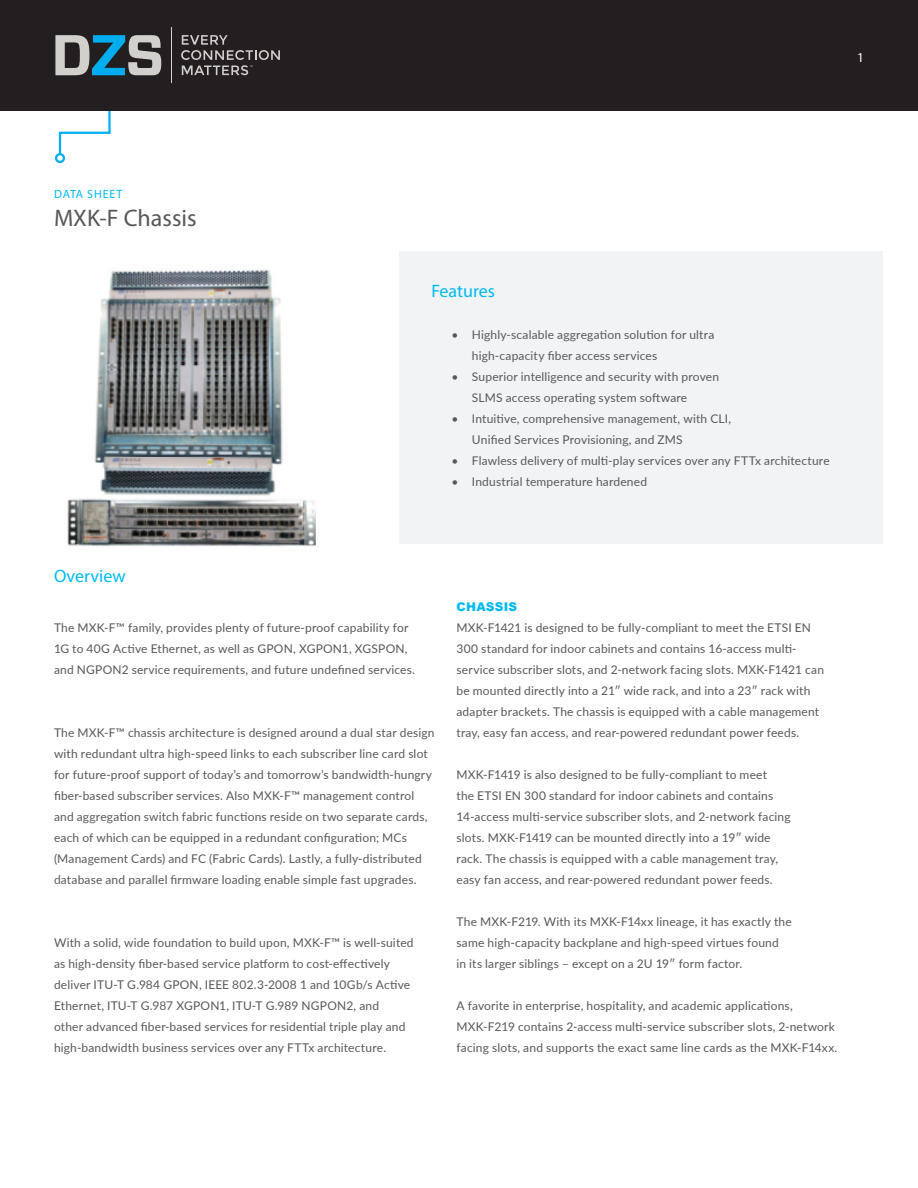
<style>
.page{position:relative;width:918px;height:1188px;background:#fff}
.page>*{position:absolute;margin:0;border:0;box-sizing:border-box;transform-origin:0 0}
.Product_Title{font:24px "Myriad Pro";color:#57585a}
.t1{font:18px "Myriad Pro";color:#00baf1}
.t2{font:13.5px "Myriad Pro";color:#fff}
.t3{font:12px/21px "Lato";letter-spacing:.015em;color:#57585a}
.Data_Sheet{font:12px "Myriad Pro";letter-spacing:.07em;color:#00baf1}
.t4{font:900 12px "Arial";letter-spacing:.02em;color:#00baf1}
</style>
<div class="page">
<img style="left:67px;top:269px;width:249px;height:278px">
<div style="left:399px;top:251px;width:484px;height:293px;background:#f2f3f4"></div>
<div style="left:55px;top:153px;width:10px;height:10px;border:2px solid #00aeef;border-radius:50%"></div>
<svg style="left:58px;top:110px;width:54px;height:45px"></svg>
<div style="left:0;top:0;width:918px;height:110px;background:#231f20"></div>
<svg style="left:55px;top:35px;width:106px;height:40px"></svg>
<svg style="left:181px;top:35px;width:99px;height:40px"></svg>
<hr style="left:171px;top:27px;width:1px;height:56px;background:#d2d0cd">
<p class="t2" style="left:857px;top:49px;width:8px">1</p>
<p class="Data_Sheet" style="left:54px;top:186px;width:70px">DATA SHEET</p>
<p class="Product_Title" style="left:54px;top:204px;width:144px">MXK-F Chassis</p>
<h2 class="t1" style="left:54px;top:565px;width:73px">Overview</h2>
<h2 class="t1" style="left:431px;top:280px;width:65px">Features</h2>
<p class="t3" style="left:472px;top:323px;width:244px;text-indent:-20px">• Highly-scalable aggregation solution for ultra high-capacity fiber access services</p>
<p class="t3" style="left:472px;top:365px;width:249px;text-indent:-20px">• Superior intelligence and security with proven<br>SLMS access operating system software</p>
<p class="t3" style="left:472px;top:407px;width:261px;text-indent:-20px">• Intuitive, comprehensive management, with CLI,<br>Unified Services Provisioning, and ZMS</p>
<p class="t3" style="left:452px;top:449px;width:380px">• Flawless delivery of multi-play services over any FTTx architecture</p>
<p class="t3" style="left:452px;top:470px;width:197px">• Industrial temperature hardened</p>
<p class="t3" style="left:54px;top:617px;width:363px">The MXK-F™ family, provides plenty of future-proof capability for<br>1G to 40G Active Ethernet, as well as GPON, XGPON1, XGSPON, and NGPON2 service requirements, and future undefined services.</p>
<p class="t3" style="left:54px;top:722px;width:382px">The MXK-F™ chassis architecture is designed around a dual star design with redundant ultra high-speed links to each subscriber line card slot for future-proof support of today’s and tomorrow’s bandwidth-hungry fiber-based subscriber services. Also MXK-F™ management control and aggregation switch fabric functions reside on two separate cards, each of which can be equipped in a redundant configuration; MCs (Management Cards) and FC (Fabric Cards). Lastly, a fully-distributed database and parallel firmware loading enable simple fast upgrades.</p>
<p class="t3" style="left:54px;top:932px;width:361px">With a solid, wide foundation to build upon, MXK-F™ is well-suited as high-density fiber-based service platform to cost-effectively deliver ITU-T G.984 GPON, IEEE 802.3-2008 1 and 10Gb/s Active Ethernet, ITU-T G.987 XGPON1, ITU-T G.989 NGPON2, and<br>other advanced fiber-based services for residential triple play and high-bandwidth business services over any FTTx architecture.</p>
<p class="t4" style="left:456px;top:598px;width:62px">CHASSIS</p>
<p class="t3" style="left:456px;top:616px;width:369px">MXK-F1421 is designed to be fully-compliant to meet the ETSI EN 300 standard for indoor cabinets and contains 16-access multi&shy;service subscriber slots, and 2-network facing slots. MXK-F1421 can be mounted directly into a 21″ wide rack, and into a 23″ rack with adapter brackets. The chassis is equipped with a cable management tray, easy fan access, and rear-powered redundant power feeds.</p>
<p class="t3" style="left:456px;top:763px;width:336px">MXK-F1419 is also designed to be fully-compliant to meet<br>the ETSI EN 300 standard for indoor cabinets and contains 14-access multi-service subscriber slots, and 2-network facing slots. MXK-F1419 can be mounted directly into a 19″ wide rack. The chassis is equipped with a cable management tray, easy fan access, and rear-powered redundant power feeds.</p>
<p class="t3" style="left:456px;top:910px;width:337px">The MXK-F219. With its MXK-F14xx lineage, it has exactly the same high-capacity backplane and high-speed virtues found<br>in its larger siblings – except on a 2U 19″ form factor.</p>
<p class="t3" style="left:456px;top:994px;width:382px">A favorite in enterprise, hospitality, and academic applications,<br>MXK-F219 contains 2-access multi-service subscriber slots, 2-network facing slots, and supports the exact same line cards as the MXK-F14xx.</p>
</div>
